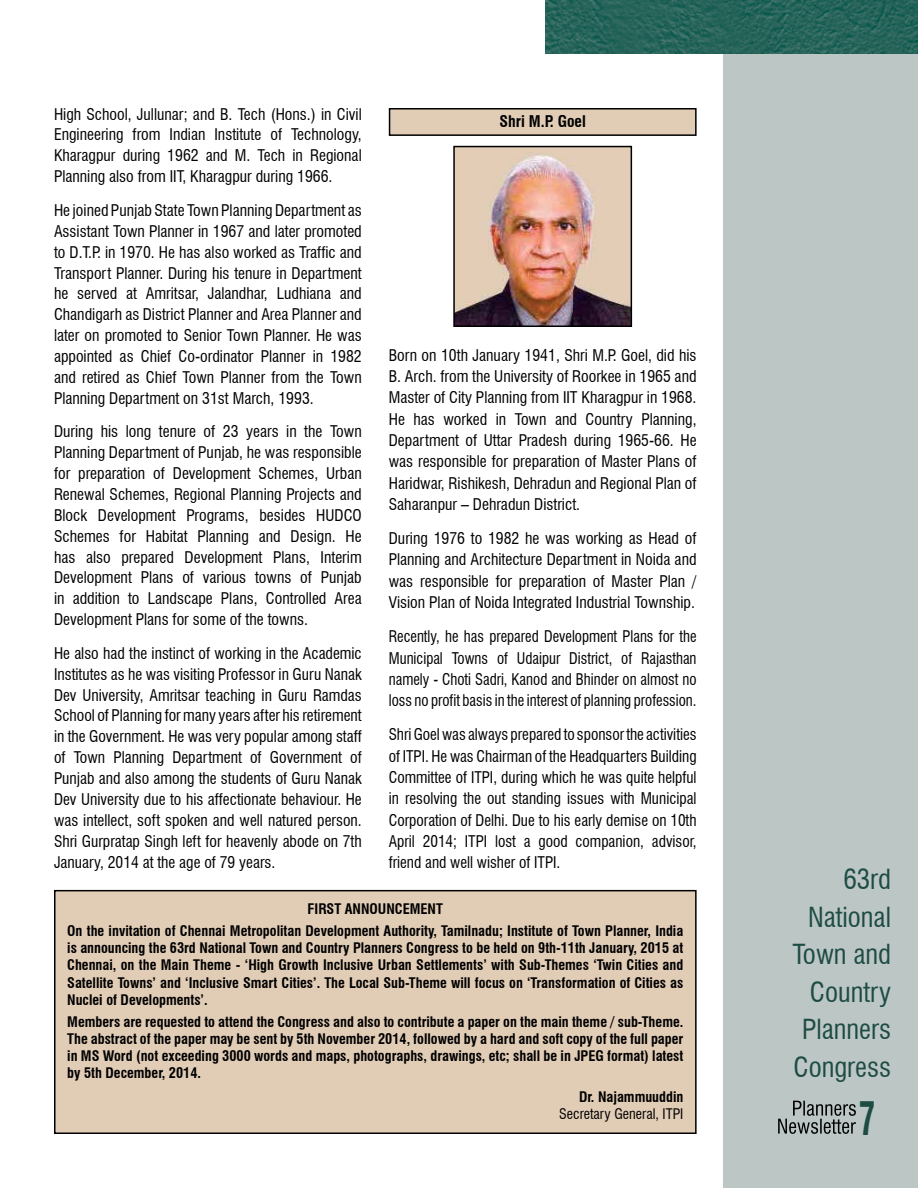
<style>
.page{position:relative;width:918px;height:1188px;background:#fff}
.page>*{position:absolute;margin:0;border:0;box-sizing:border-box;transform-origin:0 0}
.t1{font:700 condensed 45px "Swiss 721 BT";color:#1e4c45;scale:.73 1}
.t2{font:condensed 27px/37.5px "Swiss 721 BT";color:#1e4c45;text-align:right}
.t3{font:condensed 15.75px/20.9px "Swiss 721 BT";color:#000;text-align:justify}
.t4{font:condensed 15.75px/21.3px "Swiss 721 BT";color:#000;text-align:justify;scale:.94 1}
.t5{font:700 condensed 15.75px "Swiss 721 BT";color:#000}
.t6{font:700 condensed 14.25px/17.1px "Swiss 721 BT";color:#000;text-align:justify}
.t7{font:condensed 14.25px "Swiss 721 BT";color:#000}
</style>
<div class="page">
<div style="left:724px;top:0;width:194px;height:1188px;background:#bcc6c4"></div>
<img style="left:545px;top:0;width:373px;height:54px">
<svg style="left:778px;top:1101px;width:78px;height:33px"></svg>
<img style="left:456px;top:149px;width:173px;height:175px">
<div style="left:453px;top:146px;width:179px;height:181px;border:2px solid #000"></div>
<div style="left:389px;top:108px;width:308px;height:28px;background:#e1ccb6;border:2px solid #000"></div>
<div style="left:54px;top:890px;width:643px;height:244px;background:#e1ccb6;border:2px solid #000"></div>
<p class="t3" style="left:54px;top:103px;width:309px">High School, Jullunar; and B. Tech (Hons.) in Civil Engineering from Indian Institute of Technology, Kharagpur during 1962 and M. Tech in Regional Planning also from IIT, Kharagpur during 1966.</p>
<p class="t3" style="left:54px;top:200px;width:309px">He joined Punjab State Town Planning Department as Assistant Town Planner in 1967 and later promoted to D.T.P. in 1970. He has also worked as Traffic and Transport Planner. During his tenure in Department he served at Amritsar, Jalandhar, Ludhiana and Chandigarh as District Planner and Area Planner and later on promoted to Senior Town Planner. He was appointed as Chief Co-ordinator Planner in 1982 and retired as Chief Town Planner from the Town Planning Department on 31st March, 1993.</p>
<p class="t3" style="left:54px;top:421px;width:309px">During his long tenure of 23 years in the Town Planning Department of Punjab, he was responsible for preparation of Development Schemes, Urban Renewal Schemes, Regional Planning Projects and Block Development Programs, besides HUDCO Schemes for Habitat Planning and Design. He has also prepared Development Plans, Interim Development Plans of various towns of Punjab in addition to Landscape Plans, Controlled Area Development Plans for some of the towns.</p>
<p class="t3" style="left:54px;top:643px;width:309px">He also had the instinct of working in the Academic Institutes as he was visiting Professor in Guru Nanak Dev University, Amritsar teaching in Guru Ramdas School of Planning for many years after his retirement in the Government. He was very popular among staff of Town Planning Department of Government of Punjab and also among the students of Guru Nanak Dev University due to his affectionate behaviour. He was intellect, soft spoken and well natured person.<br>Shri Gurpratap Singh left for heavenly abode on 7th January, 2014 at the age of 79 years.</p>
<p class="t6" style="left:67px;top:897px;width:618px;line-height:22.5px;text-align:center">FIRST ANNOUNCEMENT<br>On the invitation of Chennai Metropolitan Development Authority, Tamilnadu; Institute of Town Planner, India</p>
<p class="t6" style="left:67px;top:940px;width:618px">is announcing the 63rd National Town and Country Planners Congress to be held on 9th-11th January, 2015 at Chennai, on the Main Theme - ‘High Growth Inclusive Urban Settlements’ with Sub-Themes ‘Twin Cities and Satellite Towns’ and ‘Inclusive Smart Cities’. The Local Sub-Theme will focus on ‘Transformation of Cities as Nuclei of Developments’.</p>
<p class="t6" style="left:67px;top:1013px;width:618px">Members are requested to attend the Congress and also to contribute a paper on the main theme / sub-Theme.<br>The abstract of the paper may be sent by 5th November 2014, followed by a hard and soft copy of the full paper in MS Word (not exceeding 3000 words and maps, photographs, drawings, etc; shall be in JPEG format) latest by 5th December, 2014.</p>
<p class="t6" style="left:579px;top:1089px;width:106px">Dr. Najammuuddin</p>
<p class="t7" style="left:559px;top:1106px;width:126px">Secretary General, ITPI</p>
<p class="t5" style="left:499px;top:111px;width:88px">Shri M.P. Goel</p>
<p class="t3" style="left:389px;top:344px;width:309px;line-height:21.3px">Born on 10th January 1941, Shri M.P. Goel, did his B. Arch. from the University of Roorkee in 1965 and Master of City Planning from IIT Kharagpur in 1968.<br>He has worked in Town and Country Planning, Department of Uttar Pradesh during 1965-66. He was responsible for preparation of Master Plans of Haridwar, Rishikesh, Dehradun and Regional Plan of Saharanpur – Dehradun District.</p>
<p class="t3" style="left:389px;top:528px;width:309px;line-height:21.3px">During 1976 to 1982 he was working as Head of Planning and Architecture Department in Noida and was responsible for preparation of Master Plan / Vision Plan of Noida Integrated Industrial Township.</p>
<p class="t4" style="left:389px;top:626px;width:329px">Recently, he has prepared Development Plans for the Municipal Towns of Udaipur District, of Rajasthan namely - Choti Sadri, Kanod and Bhinder on almost no loss no profit basis in the interest of planning profession.</p>
<p class="t3" style="left:389px;top:724px;width:309px;line-height:21.3px">Shri Goel was always prepared to sponsor the activities of ITPI. He was Chairman of the Headquarters Building Committee of ITPI, during which he was quite helpful in resolving the out standing issues with Municipal Corporation of Delhi. Due to his early demise on 10th April 2014; ITPI lost a good companion, advisor, friend and well wisher of ITPI.</p>
<h2 class="t2" style="left:792px;top:861px;width:100px">63rd<br>National<br>Town and<br>Country<br>Planners<br>Congress</h2>
<h1 class="t1" style="left:859px;top:1091px;width:24px">7</h1>
</div>
